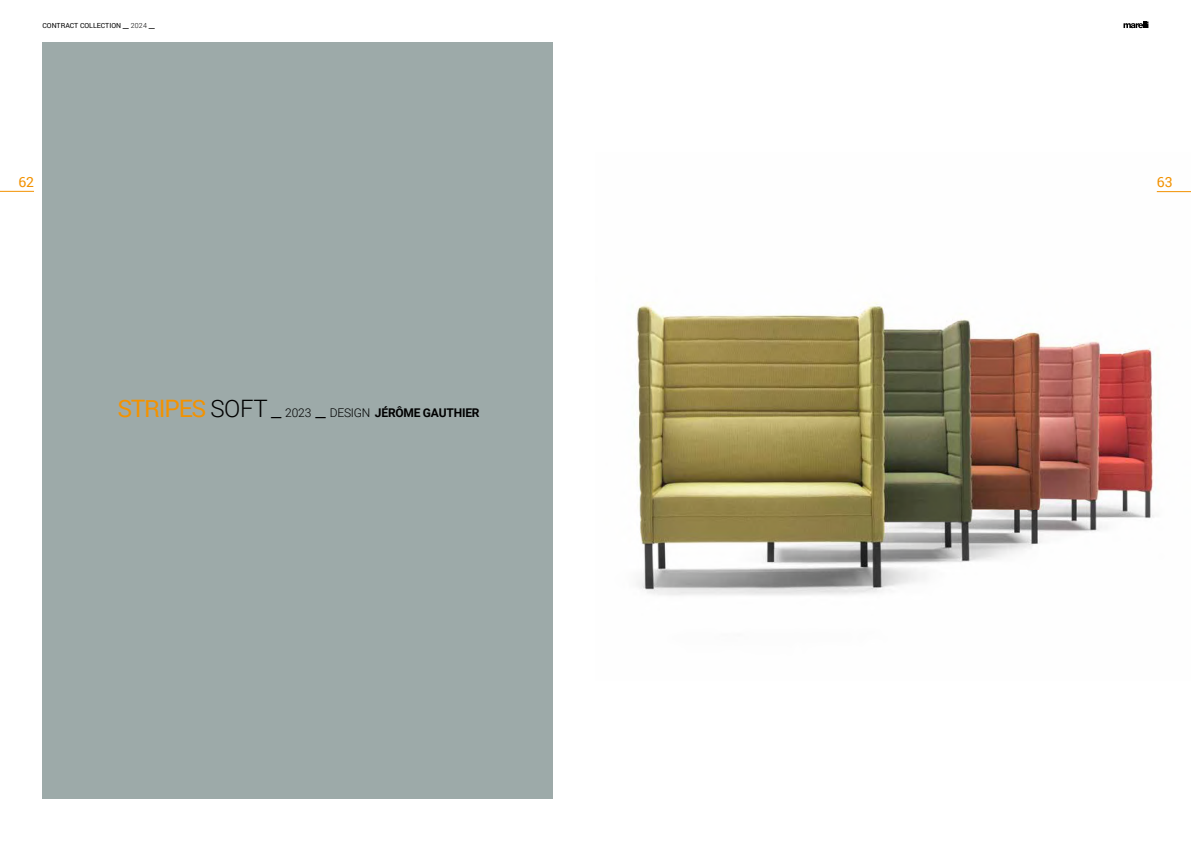
<style>
.page{position:relative;width:1191px;height:842px;background:#fff}
.page>*{position:absolute;margin:0;border:0;box-sizing:border-box;transform-origin:0 0}
.t1{font:14px "Roboto";color:#f39200}
.t2{font:700 12px "Roboto";letter-spacing:-.015em;color:#000}
.t3{font:7px "Roboto";color:#000}
.s1{font-weight:300;font-size:14px}
.s2{font-weight:300}
.s3{font-weight:400;font-size:24px;color:#f39200}
.s4{font-weight:300;font-size:24px}
</style>
<div class="page">
<svg style="left:1123px;top:22px;width:25px;height:6px"></svg>
<hr style="left:0;top:191px;width:34px;height:1px;background:#f39200">
<img style="left:636px;top:191px;width:555px;height:404px">
<div style="left:43px;top:43px;width:510px;height:756px;background:#9daaa9"></div>
<p class="t3" style="left:43px;top:21px;width:114px">CONTRACT COLLECTION <span class="s1">_</span> <span class="s2">2024</span> <span class="s1">_</span></p>
<p class="t1" style="left:18px;top:172px;width:17px">62</p>
<p class="t1" style="left:1156px;top:173px;width:17px">63</p>
<p class="t2" style="left:118px;top:405px;width:363px"><span class="s3">STRIPES</span> <span class="s4">SOFT _</span> <span class="s2">2023</span> <span class="s4">_</span> <span class="s2">DESIGN</span> JÉRÔME GAUTHIER</p>
</div>
